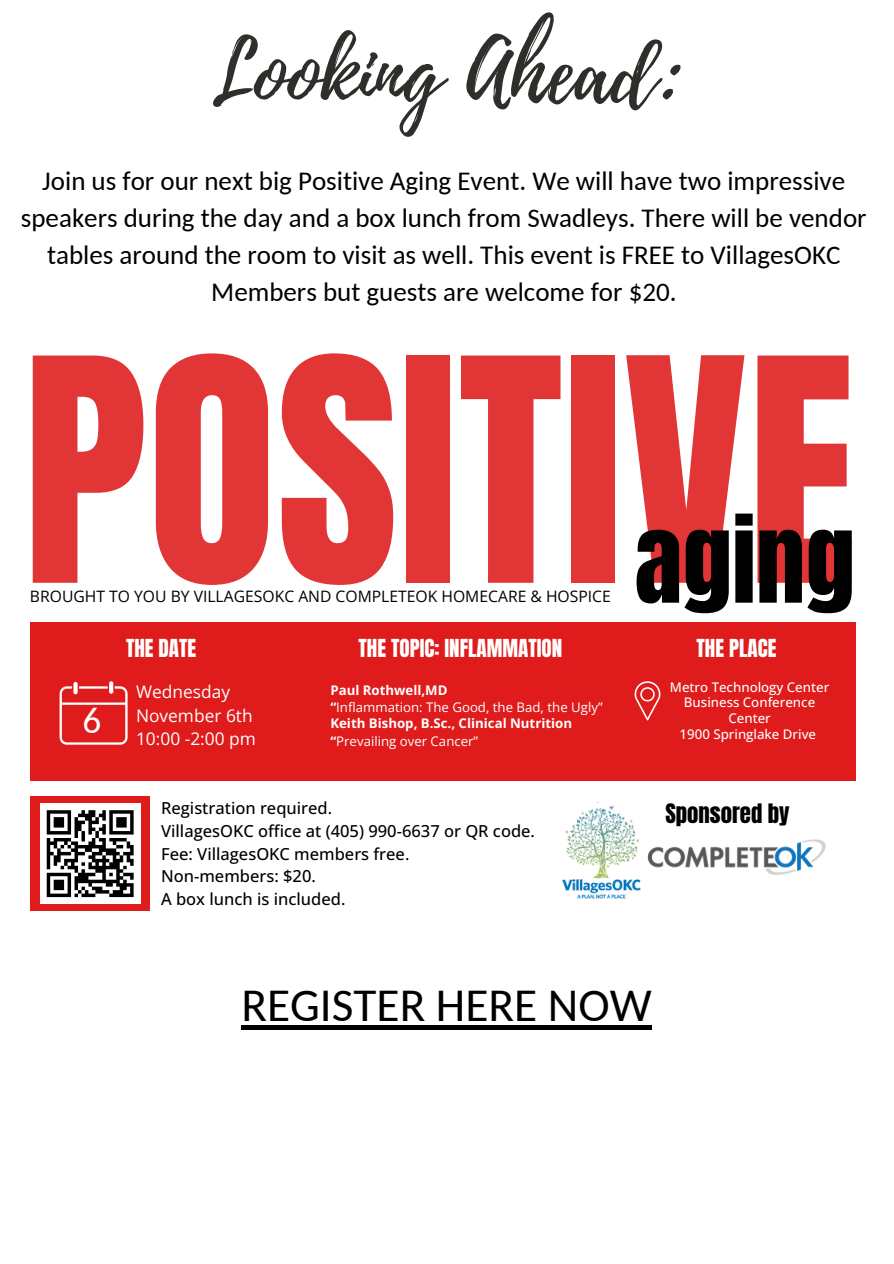
<style>
.page{position:relative;width:894px;height:1264px;background:#fff}
.page>*{position:absolute;margin:0;border:0;box-sizing:border-box;transform-origin:0 0}
.t1{font:264.45px "Anton";color:#df1b1b}
.t2{font:98.7px "Anton";color:#000}
.t3{font:85.5px "Playlist Script";color:#2e2e2a}
.t4{font:47.25px "Carlito";color:#000}
.t5{font:37.2px "Carlito";color:#fff}
.t6{font:27px/37.2px "Carlito";color:#000;text-align:center}
.t7{font:22.8px "Anton";color:#000}
.t8{font:21.15px "Anton";color:#fff}
.t9{font:17.4px "Open Sans";color:#fff}
.t10{font:500 16.5px "Open Sans";color:#000}
.t11{font:15.75px "Open Sans";color:#000}
.t12{font:500 13.35px/15.5px "Open Sans";color:#fff;text-align:center}
.t13{font:13.2px "Open Sans";color:#fff}
.t14{font:700 13.2px "Open Sans";color:#fff}
.s1{font-weight:700}
</style>
<div class="page">
<img style="left:647px;top:839px;width:179px;height:36px">
<img style="left:562px;top:806px;width:79px;height:94px">
<div style="left:30px;top:622px;width:825px;height:158px;background:#df1b1b"></div>
<div style="left:30px;top:796px;width:119px;height:114px;background:#df1b1b"></div>
<svg style="left:634px;top:681px;width:26px;height:39px"></svg>
<svg style="left:60px;top:686px;width:67px;height:58px"></svg>
<div style="left:73px;top:682px;width:5px;height:12px;background:#fff;border-radius:2px"></div>
<svg style="left:109px;top:681px;width:4px;height:12px"></svg>
<div style="left:40px;top:803px;width:100px;height:101px;background:#fff"></div>
<svg style="left:47px;top:810px;width:87px;height:87px"></svg>
<svg style="left:81px;top:893px;width:14px;height:4px"></svg>
<svg style="left:109px;top:893px;width:25px;height:4px"></svg>
<div style="left:241px;top:1024px;width:411px;height:5px;background:#000"></div>
<p class="t3" style="left:211px;top:12px;width:473px">Looking Ahead:</p>
<p class="t6" style="left:21px;top:164px;width:847px">Join us for our next big Positive Aging Event. We will have two impressive speakers during the day and a box lunch from Swadleys. There will be vendor tables around the room to visit as well. This event is FREE to VillagesOKC Members but guests are welcome for $20.</p>
<h1 class="t1" style="left:23px;top:282px;width:835px">POSITIVE</h1>
<p class="t2" style="left:634px;top:490px;width:222px">aging</p>
<p class="t11" style="left:30px;top:585px;width:582px">BROUGHT TO YOU BY VILLAGESOKC AND COMPLETEOK HOMECARE &amp; HOSPICE</p>
<h1 class="t5" style="left:82px;top:705px;width:20px">6</h1>
<p class="t8" style="left:126px;top:632px;width:72px">THE DATE</p>
<h6 class="t8" style="left:696px;top:632px;width:81px">THE PLACE</h6>
<p class="t14" style="left:330px;top:681px;width:119px">Paul Rothwell,MD</p>
<p class="t13" style="left:330px;top:697px;width:274px"><span class="s1">“</span>Inflammation: The Good, the Bad, the Ugly”</p>
<p class="t14" style="left:330px;top:714px;width:243px">Keith Bishop, B.Sc., Clinical Nutrition</p>
<h6 class="t13" style="left:330px;top:731px;width:149px"><span class="s1">“</span>Prevailing over Cancer”</h6>
<p class="t8" style="left:358px;top:632px;width:205px">THE TOPIC: INFLAMMATION</p>
<p class="t12" style="left:669px;top:679px;width:161px">Metro Technology Center</p>
<p class="t12" style="left:683px;top:694px;width:133px">Business Conference<br>Center</p>
<p class="t12" style="left:679px;top:725px;width:138px">1900 Springlake Drive</p>
<p class="t9" style="left:136px;top:679px;width:95px">Wednesday</p>
<p class="t9" style="left:136px;top:703px;width:118px">November 6th</p>
<p class="t9" style="left:136px;top:726px;width:121px">10:00 -2:00 pm</p>
<h2 class="t10" style="left:161px;top:796px;width:172px">Registration required.</h2>
<h6 class="t10" style="left:161px;top:819px;width:375px">VillagesOKC office at (405) 990-6637 or QR code.</h6>
<p class="t10" style="left:161px;top:841px;width:250px">Fee: VillagesOKC members free.</p>
<p class="t10" style="left:161px;top:864px;width:156px">Non-members: $20.</p>
<p class="t10" style="left:161px;top:887px;width:186px">A box lunch is included.</p>
<p class="t7" style="left:665px;top:797px;width:126px">Sponsored by</p>
<p class="t4" style="left:241px;top:985px;width:411px">REGISTER HERE NOW</p>
</div>
